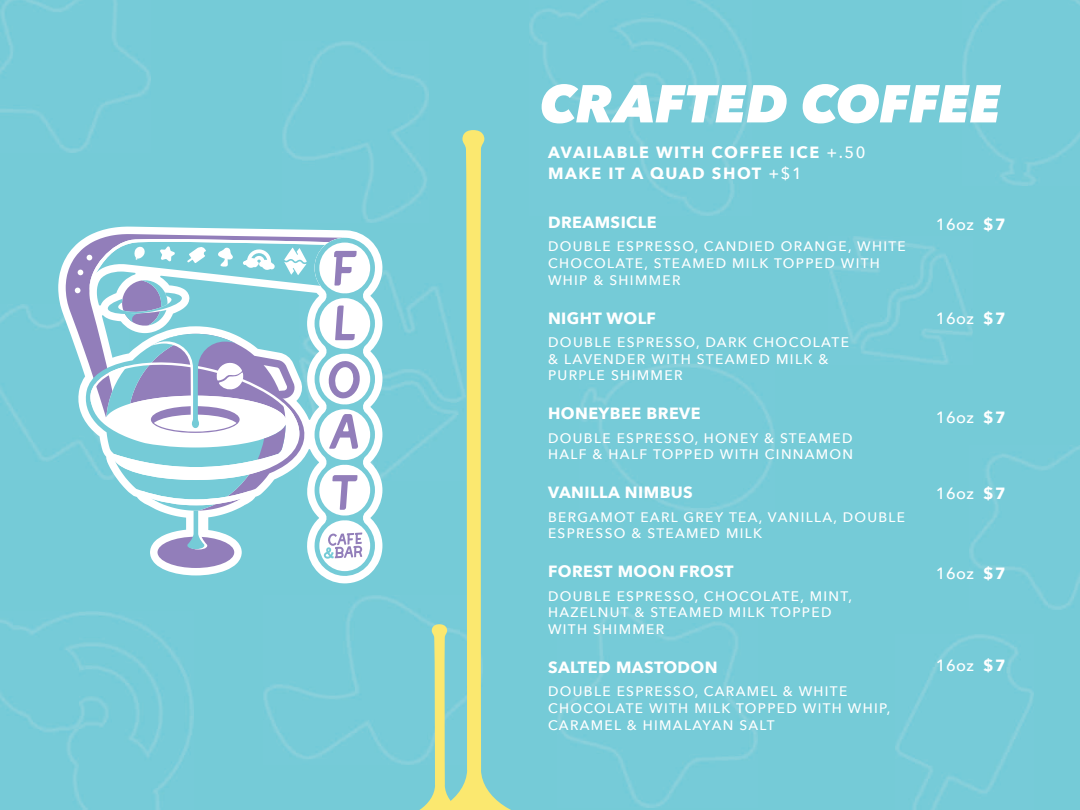
<style>
.page{position:relative;width:1080px;height:810px;background:#75cbd7}
.page>*{position:absolute;margin:0;border:0;box-sizing:border-box;transform-origin:0 0}
.t1{font:italic 800 52.75px "Avenir Next";letter-spacing:-.01em;color:#fff}
.t2{font:700 16.25px "Avenir Next";letter-spacing:.025em;color:#fff}
.t3{font:700 16.25px/20.9px "Avenir Next";letter-spacing:.095em;color:#fff}
.t4{font:500 16.25px "Avenir Next";letter-spacing:.025em;color:#fff}
.t5{font:500 13.88px/16.6px "Avenir Next";letter-spacing:.095em;color:#fff}
.t6{font:500 13.75px/16.6px "Avenir Next";letter-spacing:.095em;color:#fff}
.s1{font-weight:500}
.s2{font-weight:700}
</style>
<div class="page">
<img style="left:962px;top:0;width:118px;height:186px">
<img style="left:579px;top:364px;width:195px;height:148px">
<img style="left:0;top:0;width:150px;height:152px">
<img style="left:969px;top:445px;width:111px;height:164px">
<img style="left:557px;top:610px;width:200px;height:198px">
<img style="left:896px;top:635px;width:137px;height:175px">
<img style="left:0;top:305px;width:58px;height:157px">
<img style="left:264px;top:596px;width:128px;height:163px">
<img style="left:283px;top:42px;width:145px;height:180px">
<img style="left:0;top:612px;width:193px;height:198px">
<img style="left:530px;top:0;width:222px;height:215px">
<img style="left:828px;top:237px;width:145px;height:127px">
<img style="left:383px;top:270px;width:9px;height:207px">
<svg style="left:58px;top:227px;width:325px;height:356px"></svg>
<svg style="left:66px;top:234px;width:278px;height:183px"></svg>
<svg style="left:75px;top:237px;width:301px;height:340px"></svg>
<svg style="left:392px;top:130px;width:164px;height:680px"></svg>
<svg style="left:382px;top:624px;width:115px;height:186px"></svg>
<h1 class="t1" style="left:540px;top:70px;width:462px">CRAFTED COFFEE</h1>
<p class="t3" style="left:548px;top:142px;width:319px">AVAILABLE WITH COFFEE ICE <span class="s1">+.50<br></span>MAKE IT A QUAD SHOT <span class="s1">+$1</span></p>
<p class="t2" style="left:548px;top:212px;width:110px">DREAMSICLE</p>
<p class="t6" style="left:548px;top:239px;width:359px">DOUBLE ESPRESSO, CANDIED ORANGE, WHITE<br>CHOCOLATE, STEAMED MILK TOPPED WITH<br>WHIP &amp; SHIMMER</p>
<p class="t2" style="left:548px;top:307px;width:109px">NIGHT WOLF</p>
<p class="t5" style="left:548px;top:334px;width:303px">DOUBLE ESPRESSO, DARK CHOCOLATE &amp; LAVENDER WITH STEAMED MILK &amp;<br>PURPLE SHIMMER</p>
<p class="t2" style="left:548px;top:403px;width:154px">HONEYBEE BREVE</p>
<p class="t6" style="left:548px;top:430px;width:307px">DOUBLE ESPRESSO, HONEY &amp; STEAMED<br>HALF &amp; HALF TOPPED WITH CINNAMON</p>
<p class="t2" style="left:548px;top:482px;width:146px">VANILLA NIMBUS</p>
<p class="t6" style="left:548px;top:509px;width:359px">BERGAMOT EARL GREY TEA, VANILLA, DOUBLE<br>ESPRESSO &amp; STEAMED MILK</p>
<p class="t2" style="left:548px;top:561px;width:187px">FOREST MOON FROST</p>
<p class="t6" style="left:548px;top:588px;width:305px">DOUBLE ESPRESSO, CHOCOLATE, MINT,<br>HAZELNUT &amp; STEAMED MILK TOPPED<br>WITH SHIMMER</p>
<p class="t2" style="left:548px;top:656px;width:171px">SALTED MASTODON</p>
<p class="t6" style="left:548px;top:684px;width:344px">DOUBLE ESPRESSO, CARAMEL &amp; WHITE<br>CHOCOLATE WITH MILK TOPPED WITH WHIP,<br>CARAMEL &amp; HIMALAYAN SALT</p>
<p class="t4" style="left:936px;top:213px;width:71px">16oz <span class="s2">$7</span></p>
<p class="t4" style="left:936px;top:307px;width:71px">16oz <span class="s2">$7</span></p>
<p class="t4" style="left:936px;top:406px;width:71px">16oz <span class="s2">$7</span></p>
<p class="t4" style="left:936px;top:483px;width:71px">16oz <span class="s2">$7</span></p>
<p class="t4" style="left:936px;top:562px;width:71px">16oz <span class="s2">$7</span></p>
<p class="t4" style="left:936px;top:655px;width:71px">16oz <span class="s2">$7</span></p>
</div>
